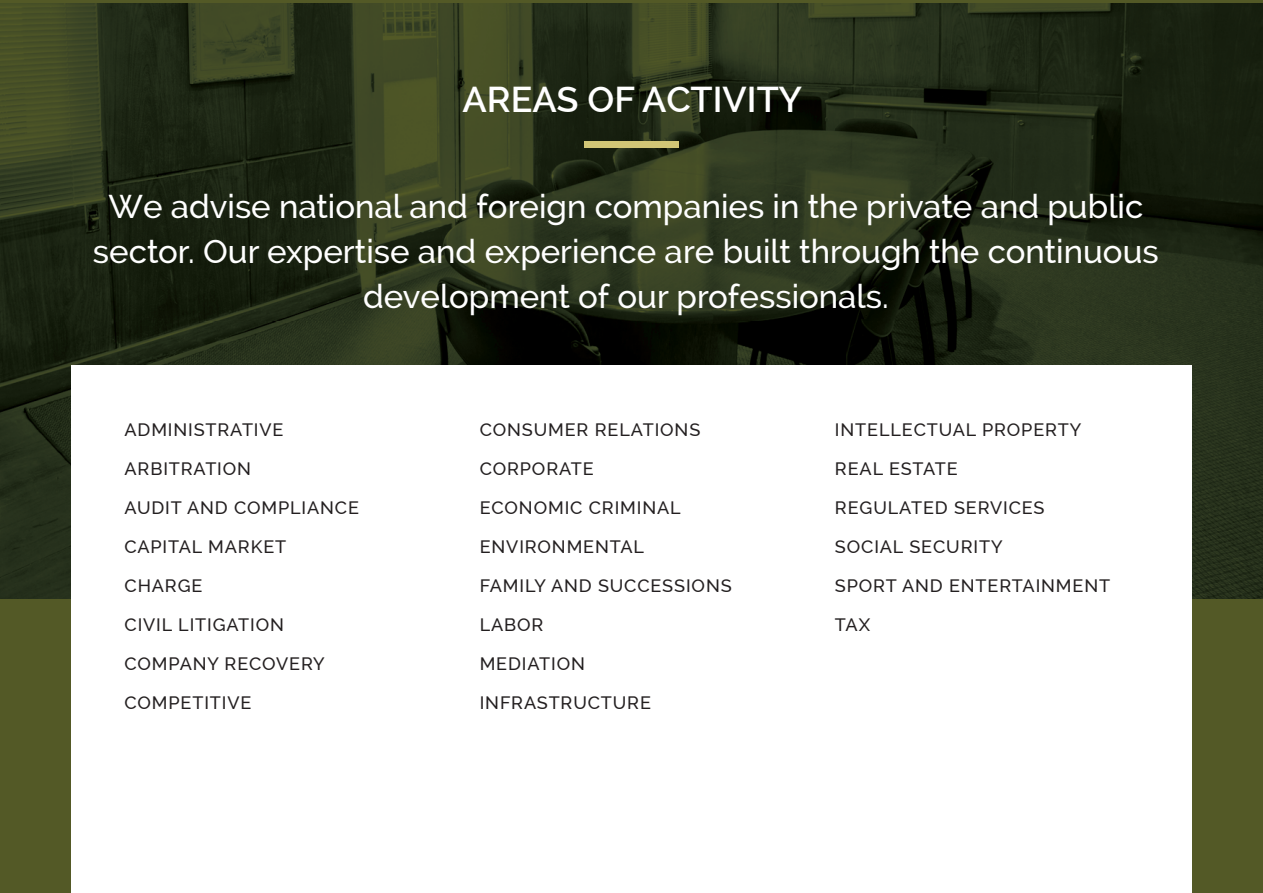
<style>
.page{position:relative;width:1263px;height:893px;background:#535926}
.page>*{position:absolute;margin:0;border:0;box-sizing:border-box;transform-origin:0 0}
.t1{font:600 36px "Raleway";color:#fff}
.t2{font:500 33px/45px "Raleway";color:#fff;text-align:center}
.t3{font:500 18px/39px "Raleway";letter-spacing:.05em;color:#231f20}
</style>
<div class="page">
<img style="left:0;top:3px;width:683px;height:596px">
<img style="left:683px;top:3px;width:580px;height:596px">
<div style="left:584px;top:141px;width:95px;height:6px;background:#d1c676"></div>
<div style="left:71px;top:366px;width:1120px;height:527px;background:#fff"></div>
<h1 class="t1" style="left:462px;top:78px;width:341px">AREAS OF ACTIVITY</h1>
<h2 class="t2" style="left:93px;top:183px;width:1067px">We advise national and foreign companies in the private and public sector. Our expertise and experience are built through the continuous development of our professionals.</h2>
<p class="t3" style="left:125px;top:410px;width:236px">ADMINISTRATIVE<br>ARBITRATION<br>AUDIT AND COMPLIANCE<br>CAPITAL MARKET<br>CHARGE<br>CIVIL LITIGATION<br>COMPANY RECOVERY<br>COMPETITIVE</p>
<p class="t3" style="left:480px;top:410px;width:254px">CONSUMER RELATIONS<br>CORPORATE<br>ECONOMIC CRIMINAL<br>ENVIRONMENTAL<br>FAMILY AND SUCCESSIONS<br>LABOR<br>MEDIATION<br>INFRASTRUCTURE</p>
<p class="t3" style="left:835px;top:410px;width:277px">INTELLECTUAL PROPERTY<br>REAL ESTATE<br>REGULATED SERVICES<br>SOCIAL SECURITY<br>SPORT AND ENTERTAINMENT<br>TAX</p>
</div>
